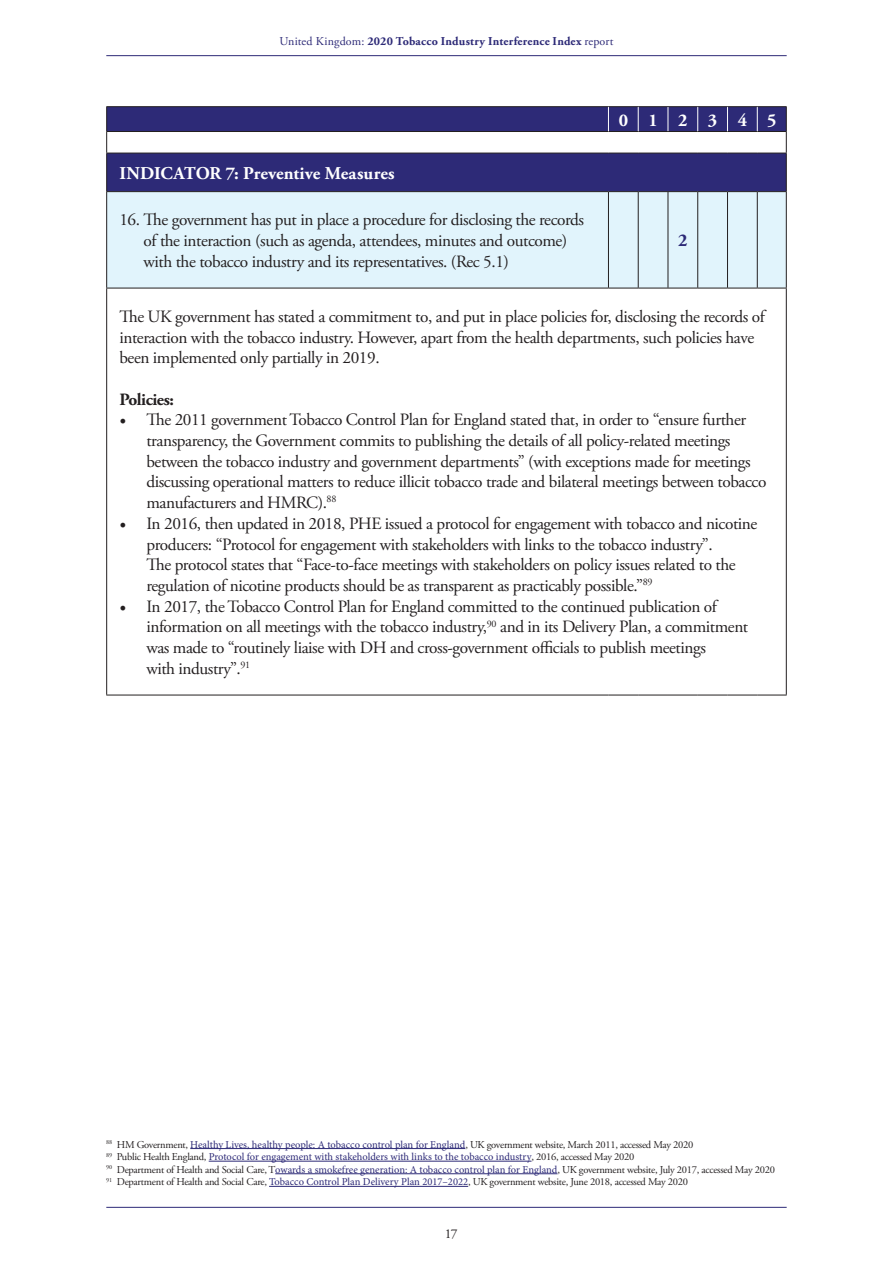
<style>
.page{position:relative;width:893px;height:1263px;background:#fff}
.page>*{position:absolute;margin:0;border:0;box-sizing:border-box;transform-origin:0 0}
.t1{font:700 18px "Adobe Garamond Pro";color:#fff}
.t2{font:700 18px "Adobe Garamond Pro";color:#2d2a77}
.t3{font:17.25px/20.7px "Adobe Garamond Pro";letter-spacing:-.025em;color:#231f20}
.t4{font:700 17.25px "Adobe Garamond Pro";letter-spacing:-.025em;color:#231f20}
.t5{font:13.5px "Adobe Garamond Pro";color:#231f20}
.t6{font:700 12px "Adobe Garamond Pro";letter-spacing:.02em;color:#2d2a77}
.t7{font:10.5px "Adobe Garamond Pro";letter-spacing:-.025em;color:#231f20}
.t8{font:10.5px "Minion Pro";letter-spacing:-.005em;color:#2d2a77}
.s1{font-weight:400}
.s2{font-family:"Minion Pro";font-size:18px}
.s3{font-family:"Minion Pro";color:#2d2a77}
.s4{font-family:"Adobe Garamond Pro";color:#231f20}
</style>
<div class="page">
<hr style="left:106px;top:55px;width:681px;height:1px;background:#2d2a77">
<hr style="left:106px;top:1207px;width:681px;height:1px;background:#2d2a77">
<div style="left:107px;top:107px;width:679px;height:84px;background:#2d2a77"></div>
<div style="left:107px;top:131px;width:679px;height:22px;background:#fff"></div>
<div style="left:107px;top:192px;width:679px;height:96px;background:#e1f4fc"></div>
<hr style="left:106px;top:106px;width:502px;height:1px;background:#231f20">
<hr style="left:608px;top:106px;width:30px;height:1px;background:#231f20">
<hr style="left:638px;top:106px;width:30px;height:1px;background:#231f20">
<hr style="left:668px;top:106px;width:30px;height:1px;background:#231f20">
<hr style="left:727px;top:106px;width:30px;height:1px;background:#231f20">
<hr style="left:757px;top:106px;width:30px;height:1px;background:#231f20">
<hr style="left:106px;top:131px;width:502px;height:1px;background:#231f20">
<svg style="left:106px;top:107px;width:1px;height:46px"></svg>
<hr style="left:608px;top:131px;width:30px;height:1px;background:#231f20">
<hr style="left:638px;top:131px;width:30px;height:1px;background:#231f20">
<hr style="left:668px;top:131px;width:30px;height:1px;background:#231f20">
<hr style="left:727px;top:131px;width:30px;height:1px;background:#231f20">
<hr style="left:757px;top:131px;width:30px;height:1px;background:#231f20">
<svg style="left:786px;top:107px;width:1px;height:46px"></svg>
<hr style="left:106px;top:153px;width:502px;height:1px;background:#231f20">
<hr style="left:106px;top:153px;width:1px;height:38px;background:#231f20">
<hr style="left:608px;top:153px;width:30px;height:1px;background:#231f20">
<hr style="left:638px;top:153px;width:30px;height:1px;background:#231f20">
<hr style="left:668px;top:153px;width:30px;height:1px;background:#231f20">
<svg style="left:698px;top:153px;width:29px;height:1px"></svg>
<hr style="left:727px;top:153px;width:30px;height:1px;background:#231f20">
<hr style="left:757px;top:153px;width:30px;height:1px;background:#231f20">
<hr style="left:786px;top:153px;width:1px;height:38px;background:#231f20">
<hr style="left:106px;top:191px;width:502px;height:1px;background:#231f20">
<hr style="left:106px;top:192px;width:1px;height:96px;background:#231f20">
<hr style="left:608px;top:191px;width:30px;height:1px;background:#231f20">
<hr style="left:608px;top:192px;width:1px;height:96px;background:#231f20">
<hr style="left:638px;top:191px;width:30px;height:1px;background:#231f20">
<hr style="left:638px;top:192px;width:1px;height:96px;background:#231f20">
<hr style="left:668px;top:191px;width:30px;height:1px;background:#231f20">
<hr style="left:668px;top:192px;width:1px;height:96px;background:#231f20">
<svg style="left:698px;top:191px;width:29px;height:1px"></svg>
<hr style="left:697px;top:192px;width:1px;height:96px;background:#231f20">
<hr style="left:727px;top:191px;width:30px;height:1px;background:#231f20">
<hr style="left:727px;top:192px;width:1px;height:96px;background:#231f20">
<hr style="left:757px;top:191px;width:30px;height:1px;background:#231f20">
<hr style="left:757px;top:192px;width:1px;height:96px;background:#231f20">
<hr style="left:786px;top:192px;width:1px;height:96px;background:#231f20">
<hr style="left:106px;top:288px;width:502px;height:1px;background:#231f20">
<hr style="left:106px;top:288px;width:1px;height:407px;background:#231f20">
<hr style="left:608px;top:288px;width:30px;height:1px;background:#231f20">
<hr style="left:638px;top:288px;width:30px;height:1px;background:#231f20">
<hr style="left:668px;top:288px;width:30px;height:1px;background:#231f20">
<svg style="left:698px;top:288px;width:29px;height:1px"></svg>
<hr style="left:727px;top:288px;width:30px;height:1px;background:#231f20">
<hr style="left:757px;top:288px;width:30px;height:1px;background:#231f20">
<hr style="left:786px;top:288px;width:1px;height:407px;background:#231f20">
<hr style="left:106px;top:695px;width:502px;height:1px;background:#231f20">
<hr style="left:608px;top:695px;width:30px;height:1px;background:#231f20">
<hr style="left:638px;top:695px;width:30px;height:1px;background:#231f20">
<hr style="left:668px;top:695px;width:30px;height:1px;background:#231f20">
<svg style="left:698px;top:695px;width:29px;height:1px"></svg>
<hr style="left:727px;top:695px;width:30px;height:1px;background:#231f20">
<hr style="left:757px;top:695px;width:30px;height:1px;background:#231f20">
<svg style="left:608px;top:107px;width:1px;height:24px"></svg>
<svg style="left:638px;top:107px;width:1px;height:24px"></svg>
<svg style="left:668px;top:107px;width:1px;height:24px"></svg>
<svg style="left:697px;top:106px;width:31px;height:26px"></svg>
<svg style="left:757px;top:107px;width:1px;height:24px"></svg>
<hr style="left:190px;top:1148px;width:275px;height:1px;background:#2d2a77">
<hr style="left:209px;top:1161px;width:322px;height:1px;background:#2d2a77">
<hr style="left:275px;top:1173px;width:282px;height:1px;background:#2d2a77">
<hr style="left:269px;top:1186px;width:199px;height:1px;background:#2d2a77">
<p class="t6" style="left:279px;top:34px;width:335px"><span class="s1">United Kingdom:</span> 2020 Tobacco Industry Interference Index <span class="s1">report</span></p>
<p class="t1" style="left:119px;top:163px;width:277px">INDICATOR 7: Preventive Measures</p>
<p class="t3" style="left:144px;top:210px;width:442px;text-indent:-24px">16. The government has put in place a procedure for disclosing the records of the interaction (such as agenda, attendees, minutes and outcome) with the tobacco industry and its representatives. (Rec 5.1)</p>
<p class="t1" style="left:619px;top:109px;width:11px">0</p>
<p class="t1" style="left:648px;top:109px;width:11px">1</p>
<p class="t1" style="left:678px;top:109px;width:11px">2</p>
<p class="t1" style="left:708px;top:109px;width:11px">3</p>
<p class="t1" style="left:738px;top:109px;width:11px">4</p>
<p class="t1" style="left:767px;top:109px;width:11px">5</p>
<p class="t2" style="left:678px;top:230px;width:11px">2</p>
<p class="t3" style="left:119px;top:307px;width:647px">The UK government has stated a commitment to, and put in place policies for, disclosing the records of interaction with the tobacco industry. However, apart from the health departments, such policies have been implemented only partially in 2019.</p>
<p class="t4" style="left:119px;top:389px;width:56px">Policies:</p>
<p class="t3" style="left:146px;top:410px;width:621px;text-indent:-27px"><span class="s2">•</span> The 2011 government Tobacco Control Plan for England stated that, in order to “ensure further transparency, the Government commits to publishing the details of all policy-related meetings between the tobacco industry and government departments” (with exceptions made for meetings discussing operational matters to reduce illicit tobacco trade and bilateral meetings between tobacco manufacturers and HMRC).<sup>88</sup></p>
<p class="t3" style="left:146px;top:514px;width:612px;text-indent:-27px"><span class="s2">•</span> In 2016, then updated in 2018, PHE issued a protocol for engagement with tobacco and nicotine producers: “Protocol for engagement with stakeholders with links to the tobacco industry”.<br>The protocol states that “Face-to-face meetings with stakeholders on policy issues related to the regulation of nicotine products should be as transparent as practicably possible.”<sup>89</sup></p>
<p class="t3" style="left:146px;top:596px;width:603px;text-indent:-27px"><span class="s2">•</span> In 2017, the Tobacco Control Plan for England committed to the continued publication of information on all meetings with the tobacco industry,<sup>90</sup> and in its Delivery Plan, a commitment was made to “routinely liaise with DH and cross-government officials to publish meetings<br>with industry”.<sup>91</sup></p>
<p class="t7" style="left:106px;top:1138px;width:589px"><sup>88</sup> HM Government, <span class="s3">Healthy Lives, healthy people: A tobacco control plan for England</span>, UK government website, March 2011, accessed May 2020</p>
<p class="t8" style="left:106px;top:1150px;width:529px"><sup>89</sup> <span class="s4">Public Health England,</span> Protocol for engagement with stakeholders with links to the tobacco industry<span class="s4">, 2016, accessed May 2020</span></p>
<p class="t7" style="left:106px;top:1163px;width:670px"><sup>90</sup> Department of Health and Social Care, T<span class="s3">owards a smokefree generation: A tobacco control plan for England</span>, UK government website, July 2017, accessed May 2020</p>
<p class="t7" style="left:106px;top:1176px;width:583px"><sup>91</sup> Department of Health and Social Care, <span class="s3">Tobacco Control Plan Delivery Plan 2017–2022</span>, UK government website, June 2018, accessed May 2020</p>
<p class="t5" style="left:445px;top:1225px;width:14px">17</p>
</div>
